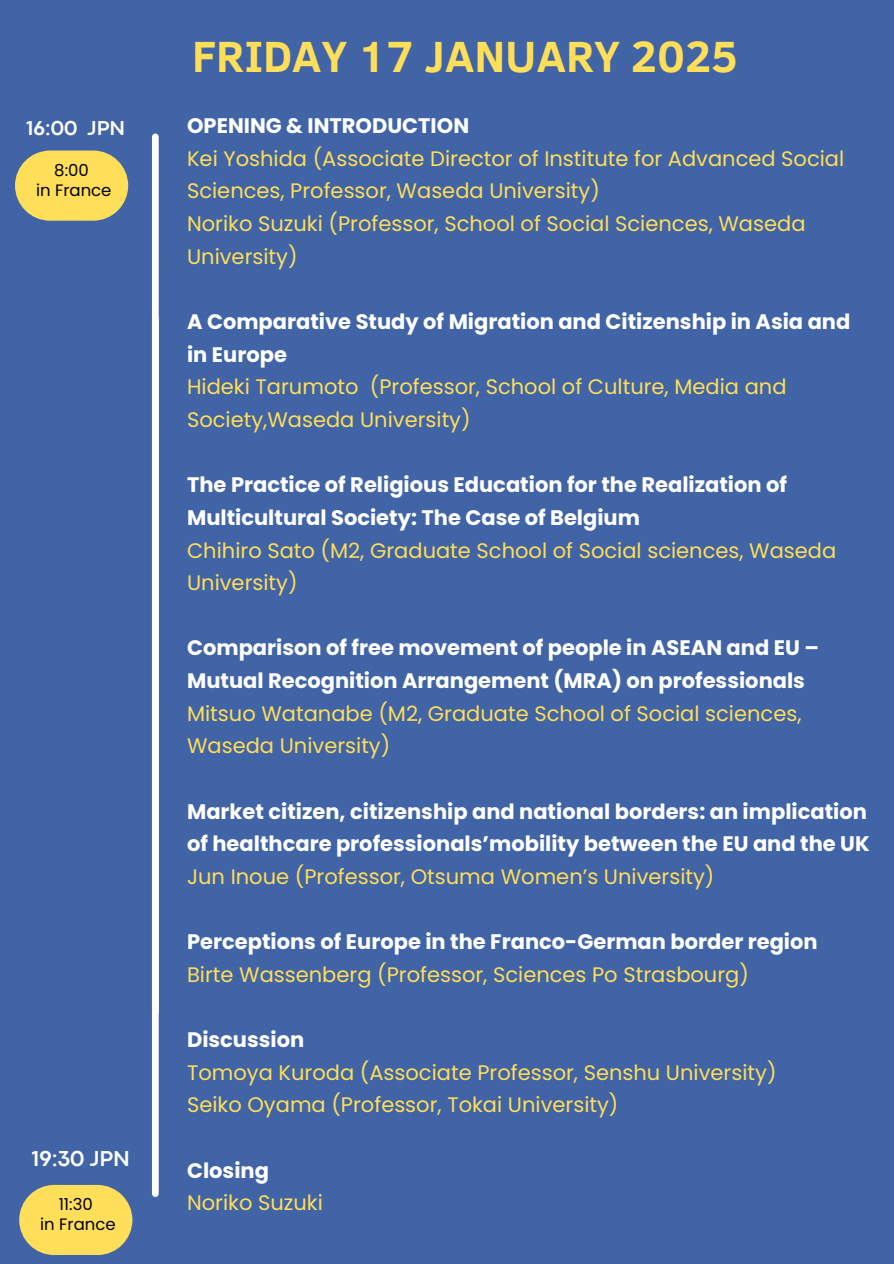
<style>
.page{position:relative;width:894px;height:1264px;background:#fff}
.page>*{position:absolute;margin:0;border:0;box-sizing:border-box;transform-origin:0 0}
.t1{font:700 44.85px "Clear Sans";color:#ffde59}
.t2{font:700 22.5px "Codec Pro";color:#fff}
.t3{font:700 21px/32.7px "Poppins";color:#fff}
.t4{font:21px/32.7px "Poppins";color:#ffde59}
.t5{font:700 21px "Codec Pro";color:#fff}
.t6{font:16.5px "Poppins";color:#000}
.s1{font-weight:700;color:#fff}
.s2{font-weight:400;color:#ffde59}
</style>
<div class="page">
<div style="left:0;top:0;width:893px;height:1263px;background:#4164a6"></div>
<div style="left:152px;top:137px;width:7px;height:875px;background:#fff"></div>
<div style="left:152px;top:318px;width:7px;height:875px;background:#fff"></div>
<div style="left:15px;top:150px;width:113px;height:71px;background:#ffde59;border-radius:35px"></div>
<div style="left:19px;top:1184px;width:113px;height:70px;background:#ffde59;border-radius:35px"></div>
<h3 class="t5" style="left:27px;top:120px;width:100px">16:00 JPN</h3>
<h3 class="t6" style="left:54px;top:158px;width:36px">8:00</h3>
<h3 class="t6" style="left:36px;top:179px;width:77px">in France</h3>
<h3 class="t2" style="left:32px;top:1150px;width:99px">19:30 JPN</h3>
<h3 class="t6" style="left:59px;top:1192px;width:36px">11:30</h3>
<h3 class="t6" style="left:40px;top:1212px;width:77px">in France</h3>
<h1 class="t1" style="left:192px;top:23px;width:547px">FRIDAY 17 JANUARY 2025</h1>
<h2 class="t4" style="left:187px;top:109px;width:658px"><span class="s1">OPENING &amp; INTRODUCTION<br></span>Kei Yoshida (Associate Director of Institute for Advanced Social Sciences, Professor, Waseda University)<br>Noriko Suzuki (Professor, School of Social Sciences, Waseda University)</h2>
<p class="t4" style="left:187px;top:305px;width:664px"><span class="s1">A Comparative Study of Migration and Citizenship in Asia and in Europe<br></span>Hideki Tarumoto (Professor, School of Culture, Media and Society,Waseda University)</p>
<p class="t3" style="left:187px;top:468px;width:650px">The Practice of Religious Education for the Realization of Multicultural Society: The Case of Belgium<br><span class="s2">Chihiro Sato (M2, Graduate School of Social sciences, Waseda University)</span></p>
<h2 class="t3" style="left:187px;top:631px;width:633px">Comparison of free movement of people in ASEAN and EU – Mutual Recognition Arrangement (MRA) on professionals <span class="s2">Mitsuo Watanabe (M2, Graduate School of Social sciences, Waseda University)</span></h2>
<p class="t3" style="left:187px;top:795px;width:684px">Market citizen, citizenship and national borders: an implication of healthcare professionals’mobility between the EU and the UK<br><span class="s2">Jun Inoue (Professor, Otsuma Women’s University)</span></p>
<p class="t3" style="left:187px;top:925px;width:632px">Perceptions of Europe in the Franco-German border region<br><span class="s2">Birte Wassenberg (Professor, Sciences Po Strasbourg)</span></p>
<p class="t4" style="left:187px;top:1023px;width:590px"><span class="s1">Discussion<br></span>Tomoya Kuroda (Associate Professor, Senshu University)<br>Seiko Oyama (Professor, Tokai University)</p>
<p class="t4" style="left:187px;top:1153px;width:137px"><span class="s1">Closing<br></span>Noriko Suzuki</p>
</div>
